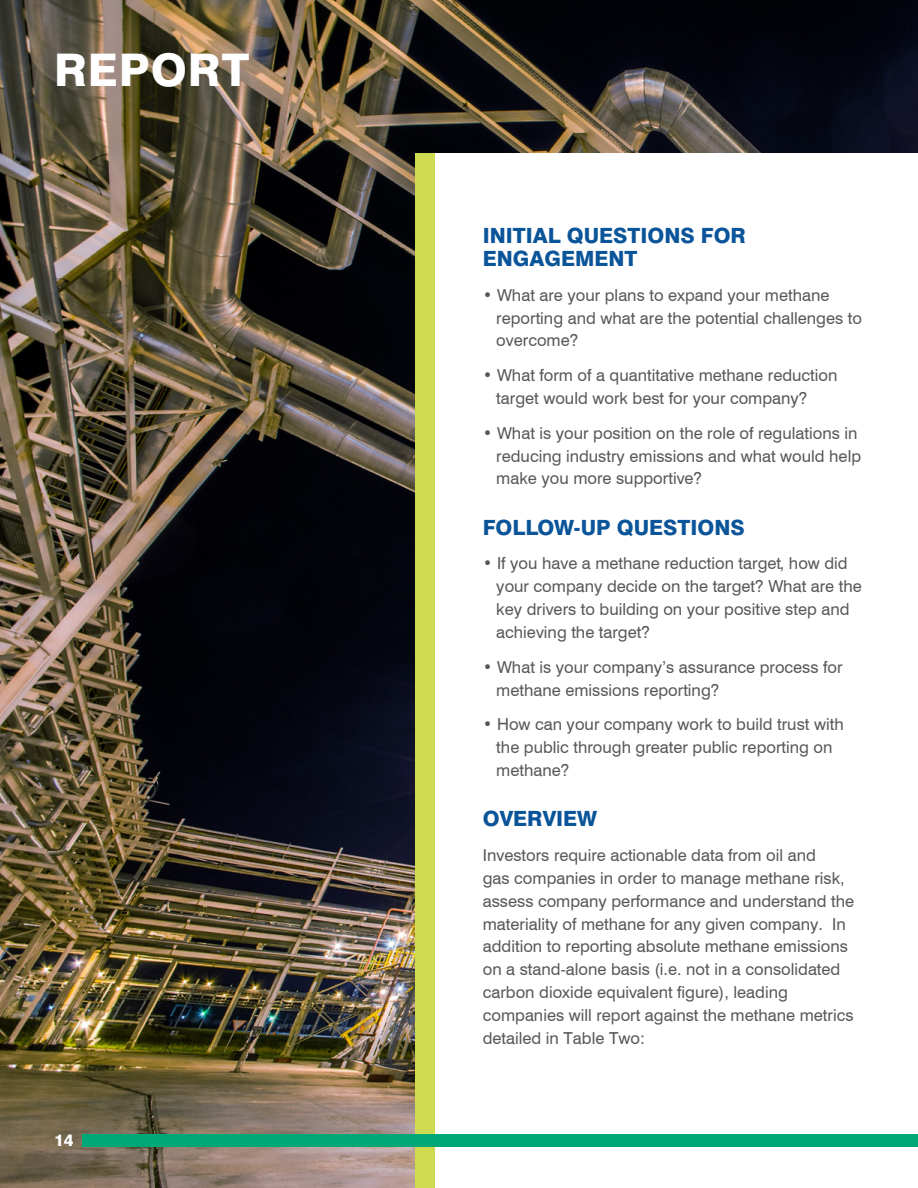
<style>
.page{position:relative;width:918px;height:1188px;background:#fff}
.page>*{position:absolute;margin:0;border:0;box-sizing:border-box;transform-origin:0 0}
.t1{font:800 45px "Swiss 721 BT";letter-spacing:.02em;color:#fff}
.t2{font:800 21px/22.8px "Swiss 721 BT";color:#0a5499}
.t3{font:16.5px/22.8px "Swiss 721";color:#57585b}
.t4{font:800 16.5px "Swiss 721 BT";color:#fff}
</style>
<div class="page">
<img style="left:0;top:0;width:918px;height:1188px">
<div style="left:422px;top:153px;width:496px;height:1035px;background:#fff"></div>
<div style="left:416px;top:153px;width:19px;height:1035px;background:#cedb51"></div>
<div style="left:82px;top:1134px;width:836px;height:13px;background:#00a777"></div>
<h1 class="t1" style="left:54px;top:43px;width:197px">REPORT</h1>
<p class="t4" style="left:54px;top:1130px;width:21px">14</p>
<p class="t2" style="left:483px;top:224px;width:265px">INITIAL QUESTIONS FOR<br>ENGAGEMENT</p>
<p class="t3" style="left:496px;top:283px;width:367px;text-indent:-13px">• What are your plans to expand your methane reporting and what are the potential challenges to overcome?</p>
<p class="t3" style="left:496px;top:363px;width:343px;text-indent:-13px">• What form of a quantitative methane reduction target would work best for your company?</p>
<p class="t3" style="left:496px;top:421px;width:366px;text-indent:-13px">• What is your position on the role of regulations in reducing industry emissions and what would help make you more supportive?</p>
<p class="t2" style="left:483px;top:516px;width:263px">FOLLOW-UP QUESTIONS</p>
<p class="t3" style="left:496px;top:552px;width:367px;text-indent:-13px">• If you have a methane reduction target, how did your company decide on the target? What are the key drivers to building on your positive step and achieving the target?</p>
<p class="t3" style="left:496px;top:655px;width:348px;text-indent:-13px">• What is your company’s assurance process for methane emissions reporting?</p>
<p class="t3" style="left:496px;top:712px;width:349px;text-indent:-13px">• How can your company work to build trust with the public through greater public reporting on methane?</p>
<p class="t2" style="left:483px;top:807px;width:116px">OVERVIEW</p>
<p class="t3" style="left:483px;top:843px;width:373px">Investors require actionable data from oil and<br>gas companies in order to manage methane risk, assess company performance and understand the materiality of methane for any given company. In addition to reporting absolute methane emissions on a stand-alone basis (i.e. not in a consolidated carbon dioxide equivalent figure), leading companies will report against the methane metrics detailed in Table Two:</p>
</div>
